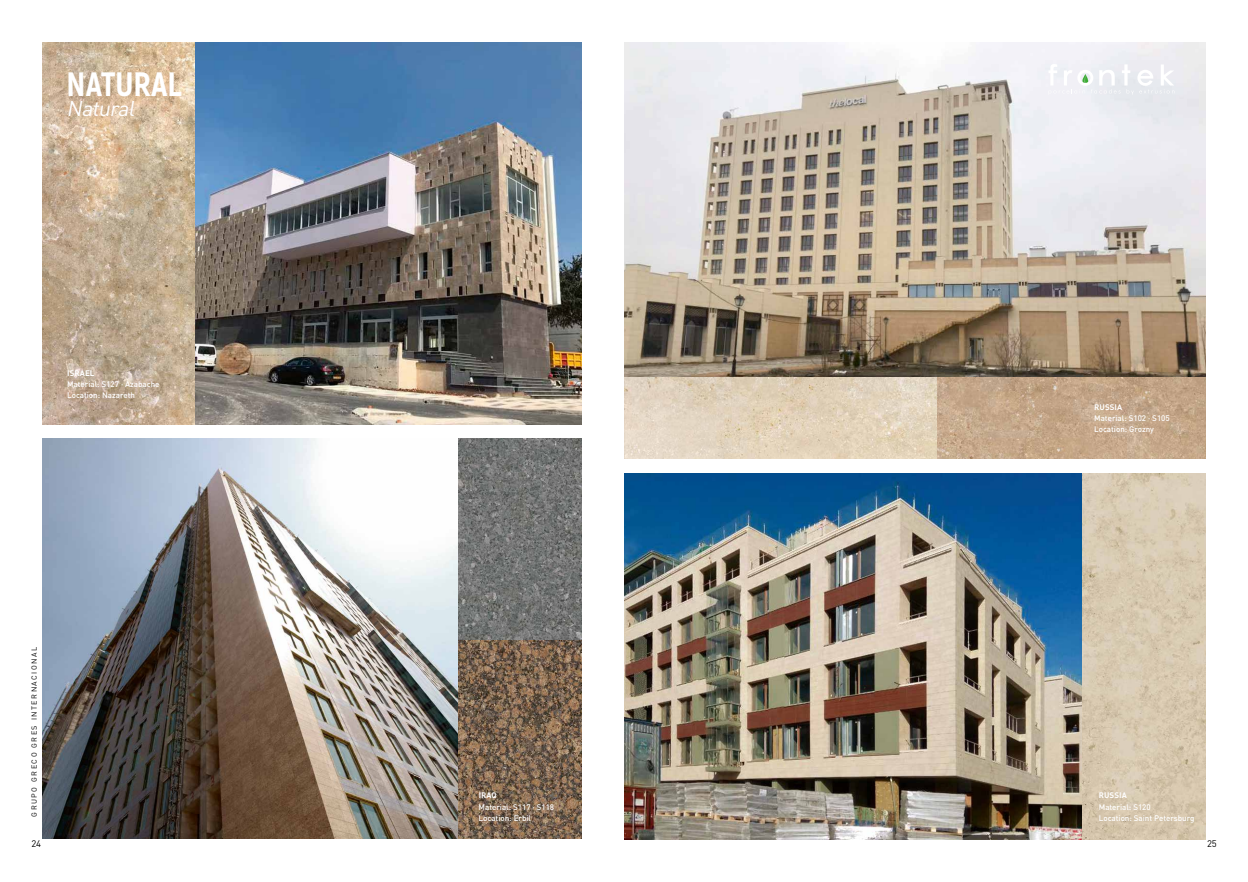
<style>
.page{position:relative;width:1248px;height:882px;background:#fff}
.page>*{position:absolute;margin:0;border:0;box-sizing:border-box;transform-origin:0 0}
.t1{font:800 33.8px "Akrobat";color:#fff}
.t2{font:italic 21.1px "DIN Pro";color:#fff}
.t3{font:9.4px "DIN Pro";color:#000}
.t4{font:500 8px/11px "DIN Pro";color:#fff}
.t5{font:700 8px "DIN Pro";letter-spacing:.01em;color:#fff}
.t6{font:7.3px "DIN Pro";letter-spacing:.2em;color:#000}
</style>
<div class="page">
<img style="left:43px;top:438px;width:538px;height:400px">
<img style="left:194px;top:43px;width:387px;height:381px">
<img style="left:624px;top:473px;width:581px;height:366px">
<img style="left:43px;top:43px;width:151px;height:381px">
<img style="left:624px;top:43px;width:581px;height:335px">
<img style="left:624px;top:378px;width:581px;height:81px">
<svg style="left:1048px;top:64px;width:126px;height:31px"></svg>
<h1 class="t1" style="left:67px;top:62px;width:116px">NATURAL</h1>
<h2 class="t2" style="left:67px;top:94px;width:74px">Natural</h2>
<p class="t5" style="left:67px;top:368px;width:29px">ISRAEL</p>
<p class="t4" style="left:67px;top:378px;width:94px">Material: S127 · Azabache<br>Location: Nazareth</p>
<p class="t6" style="left:29px;top:816px;width:171px;rotate:-90deg">GRUPO GRECO GRES INTERNACIONAL</p>
<p class="t5" style="left:478px;top:790px;width:20px">IRAQ</p>
<p class="t4" style="left:478px;top:800px;width:77px">Material: S117 · S118<br>Location: Erbil</p>
<p class="t5" style="left:1094px;top:402px;width:29px">RUSSIA</p>
<p class="t4" style="left:1094px;top:413px;width:77px">Material: S102 · S105<br>Location: Grozny</p>
<p class="t5" style="left:1098px;top:790px;width:29px">RUSSIA</p>
<p class="t4" style="left:1098px;top:800px;width:97px">Material: S120<br>Location: Saint Petersburg</p>
<p class="t3" style="left:31px;top:836px;width:11px">24</p>
<p class="t3" style="left:1206px;top:836px;width:11px">25</p>
</div>
